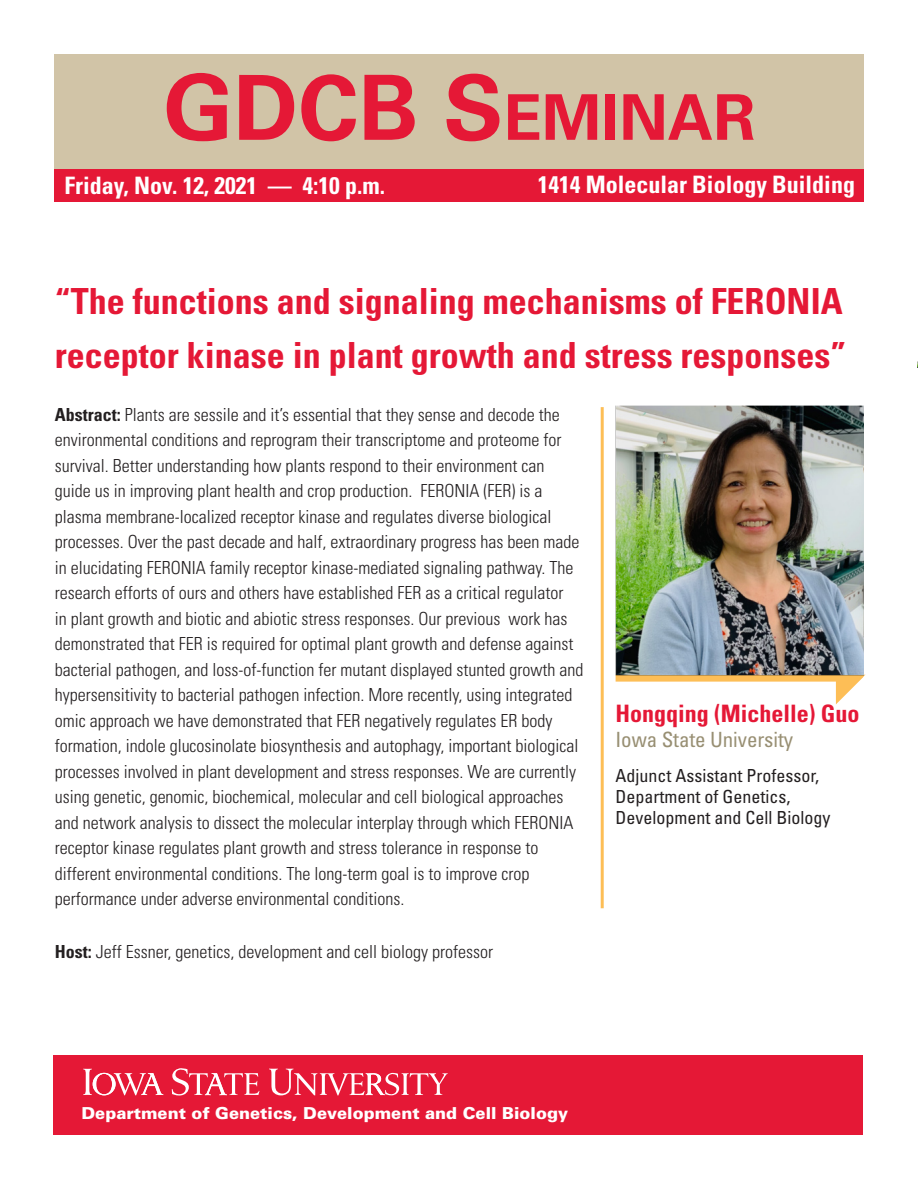
<style>
.page{position:relative;width:918px;height:1188px;background:#fff}
.page>*{position:absolute;margin:0;border:0;box-sizing:border-box;transform-origin:0 0}
.Department_Name{font:700 63px "Univers";color:#e51836}
.Body_Subhead{font:700 condensed 36px/54px "Univers";color:#e51836}
.Department_Name-2{font:700 condensed 24px "Univers";color:#fff}
.Sidebar_Subhead{font:700 condensed 24px "Univers";color:#e51836}
.Sidebar_Subhead-2{font:condensed 21px "Univers";letter-spacing:-.005em;color:#988f73}
.Body_Subhead-2{font:300 condensed 18px/25.5px "Univers";color:#231f20}
.Sidebar_Subhead-3{font:condensed 18px/21px "Univers";color:#231f20}
.Department_Name-3{font:900 16.5px "Univers";color:#fff}
.s1{font-size:90px}
.s2{font-weight:700}
</style>
<div class="page">
<div style="left:54px;top:168px;width:810px;height:34px;background:#e51836"></div>
<div style="left:54px;top:54px;width:810px;height:114px;background:#d1c4a7"></div>
<svg style="left:616px;top:675px;width:249px;height:29px"></svg>
<div style="left:53px;top:1055px;width:809px;height:80px;background:#e51836"></div>
<svg style="left:83px;top:1069px;width:80px;height:26px"></svg>
<svg style="left:172px;top:1068px;width:87px;height:28px"></svg>
<svg style="left:269px;top:1069px;width:179px;height:27px"></svg>
<hr style="left:601px;top:407px;width:3px;height:501px;background:#fdbe56">
<img style="left:616px;top:406px;width:248px;height:270px">
<p class="Department_Name" style="left:163px;top:81px;width:594px"><span class="s1">GDCB S</span>EMINAR</p>
<p class="Department_Name-2" style="left:64px;top:171px;width:322px">Friday, Nov. 12, 2021 — 4:10 p.m.</p>
<p class="Department_Name-2" style="left:538px;top:170px;width:319px">1414 Molecular Biology Building</p>
<p class="Body_Subhead" style="left:55px;top:274px;width:793px">“The functions and signaling mechanisms of FERONIA receptor kinase in plant growth and stress responses”</p>
<p class="Body_Subhead-2" style="left:55px;top:402px;width:530px"><span class="s2">Abstract:</span> Plants are sessile and it’s essential that they sense and decode the environmental conditions and reprogram their transcriptome and proteome for survival. Better understanding how plants respond to their environment can guide us in improving plant health and crop production. FERONIA (FER) is a plasma membrane-localized receptor kinase and regulates diverse biological processes. Over the past decade and half, extraordinary progress has been made in elucidating FERONIA family receptor kinase-mediated signaling pathway. The research efforts of ours and others have established FER as a critical regulator<br>in plant growth and biotic and abiotic stress responses. Our previous work has demonstrated that FER is required for optimal plant growth and defense against bacterial pathogen, and loss-of-function fer mutant displayed stunted growth and hypersensitivity to bacterial pathogen infection. More recently, using integrated omic approach we have demonstrated that FER negatively regulates ER body formation, indole glucosinolate biosynthesis and autophagy, important biological processes involved in plant development and stress responses. We are currently using genetic, genomic, biochemical, molecular and cell biological approaches and network analysis to dissect the molecular interplay through which FERONIA receptor kinase regulates plant growth and stress tolerance in response to different environmental conditions. The long-term goal is to improve crop performance under adverse environmental conditions.</p>
<p class="Body_Subhead-2" style="left:55px;top:939px;width:440px"><span class="s2">Host:</span> Jeff Essner, genetics, development and cell biology professor</p>
<p class="Sidebar_Subhead" style="left:616px;top:699px;width:246px">Hongqing (Michelle) Guo</p>
<p class="Sidebar_Subhead-2" style="left:616px;top:726px;width:179px">Iowa State University</p>
<p class="Sidebar_Subhead-3" style="left:616px;top:764px;width:216px">Adjunct Assistant Professor,<br>Department of Genetics,<br>Development and Cell Biology</p>
<p class="Department_Name-3" style="left:82px;top:1103px;width:488px">Department of Genetics, Development and Cell Biology</p>
</div>
